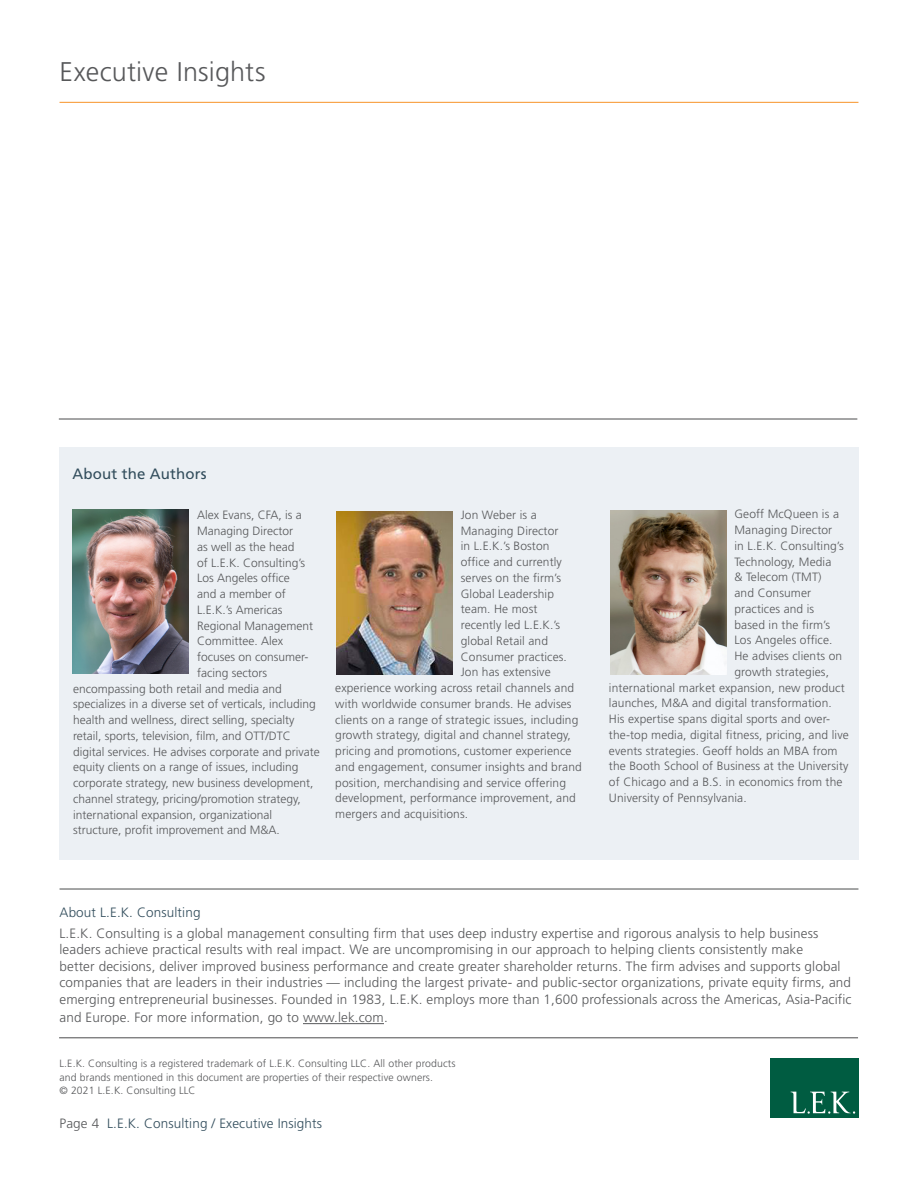
<style>
.page{position:relative;width:918px;height:1188px;background:#fff}
.page>*{position:absolute;margin:0;border:0;box-sizing:border-box;transform-origin:0 0}
.t1{font:300 27px "Frutiger";letter-spacing:.005em;color:#57585a}
.t2{font:15px "Frutiger";letter-spacing:.01em;color:#324d5c}
.t3{font:300 13.5px/16.5px "Frutiger";letter-spacing:.01em;color:#57585a}
.t4{font:300 13.5px "Frutiger";letter-spacing:.01em;color:#324d5c}
.t5{font:300 12px "Frutiger";letter-spacing:.01em;color:#57585a}
.t6{font:300 10.5px/13.5px "Frutiger";letter-spacing:.01em;color:#57585a}
.s1{color:#57585a}
</style>
<div class="page">
<hr style="left:60px;top:102px;width:798px;height:1px;background:#f79328">
<hr style="left:59px;top:1038px;width:799px;height:1px;background:#4b4c4d">
<hr style="left:60px;top:889px;width:798px;height:1px;background:#4b4c4d">
<hr style="left:303px;top:1023px;width:81px;height:1px;background:#57585a">
<div style="left:770px;top:1059px;width:88px;height:59px;background:#005c41"></div>
<svg style="left:791px;top:1092px;width:64px;height:22px"></svg>
<div style="left:59px;top:447px;width:799px;height:412px;background:#ecf0f4"></div>
<img style="left:73px;top:510px;width:116px;height:163px">
<img style="left:610px;top:511px;width:116px;height:163px">
<img style="left:336px;top:511px;width:116px;height:163px">
<hr style="left:59px;top:419px;width:798px;height:1px;background:#4b4c4d">
<h1 class="t1" style="left:60px;top:60px;width:207px">Executive Insights</h1>
<p class="t2" style="left:72px;top:468px;width:136px">About the Authors</p>
<p class="t5" style="left:197px;top:510px;width:106px">Alex Evans, CFA, is a</p>
<p class="t5" style="left:197px;top:526px;width:97px">Managing Director</p>
<p class="t5" style="left:197px;top:542px;width:99px">as well as the head</p>
<p class="t5" style="left:197px;top:557px;width:110px">of L.E.K. Consulting’s</p>
<p class="t5" style="left:197px;top:573px;width:94px">Los Angeles office</p>
<p class="t5" style="left:197px;top:589px;width:90px">and a member of</p>
<p class="t5" style="left:197px;top:605px;width:87px">L.E.K.’s Americas</p>
<p class="t5" style="left:197px;top:620px;width:118px">Regional Management</p>
<p class="t5" style="left:197px;top:636px;width:87px">Committee. Alex</p>
<p class="t5" style="left:197px;top:652px;width:113px">focuses on consumer-</p>
<p class="t5" style="left:197px;top:668px;width:71px">facing sectors</p>
<p class="t5" style="left:73px;top:683px;width:210px">encompassing both retail and media and</p>
<p class="t5" style="left:73px;top:699px;width:244px">specializes in a diverse set of verticals, including</p>
<p class="t5" style="left:73px;top:715px;width:223px">health and wellness, direct selling, specialty</p>
<p class="t5" style="left:73px;top:731px;width:219px">retail, sports, television, film, and OTT/DTC</p>
<p class="t5" style="left:73px;top:746px;width:248px">digital services. He advises corporate and private</p>
<p class="t5" style="left:73px;top:762px;width:227px">equity clients on a range of issues, including</p>
<p class="t5" style="left:73px;top:778px;width:242px">corporate strategy, new business development,</p>
<p class="t5" style="left:73px;top:794px;width:229px">channel strategy, pricing/promotion strategy,</p>
<p class="t5" style="left:73px;top:809px;width:200px">international expansion, organizational</p>
<p class="t5" style="left:73px;top:825px;width:208px">structure, profit improvement and M&amp;A.</p>
<p class="t5" style="left:461px;top:510px;width:78px">Jon Weber is a</p>
<p class="t5" style="left:461px;top:525px;width:99px">Managing Director</p>
<p class="t5" style="left:461px;top:541px;width:90px">in L.E.K.’s Boston</p>
<p class="t5" style="left:461px;top:557px;width:103px">office and currently</p>
<p class="t5" style="left:461px;top:573px;width:102px">serves on the firm’s</p>
<p class="t5" style="left:461px;top:588px;width:95px">Global Leadership</p>
<p class="t5" style="left:461px;top:604px;width:78px">team. He most</p>
<p class="t5" style="left:461px;top:620px;width:101px">recently led L.E.K.’s</p>
<p class="t5" style="left:461px;top:636px;width:89px">global Retail and</p>
<p class="t5" style="left:461px;top:651px;width:108px">Consumer practices.</p>
<p class="t5" style="left:461px;top:667px;width:91px">Jon has extensive</p>
<p class="t5" style="left:335px;top:683px;width:240px">experience working across retail channels and</p>
<p class="t5" style="left:335px;top:699px;width:238px">with worldwide consumer brands. He advises</p>
<p class="t5" style="left:335px;top:714px;width:245px">clients on a range of strategic issues, including</p>
<p class="t5" style="left:335px;top:730px;width:237px">growth strategy, digital and channel strategy,</p>
<p class="t5" style="left:335px;top:746px;width:238px">pricing and promotions, customer experience</p>
<p class="t5" style="left:335px;top:762px;width:248px">and engagement, consumer insights and brand</p>
<p class="t5" style="left:335px;top:777px;width:232px">position, merchandising and service offering</p>
<p class="t5" style="left:335px;top:793px;width:242px">development, performance improvement, and</p>
<p class="t5" style="left:335px;top:809px;width:134px">mergers and acquisitions.</p>
<p class="t5" style="left:735px;top:509px;width:106px">Geoff McQueen is a</p>
<p class="t5" style="left:735px;top:525px;width:99px">Managing Director</p>
<p class="t5" style="left:735px;top:541px;width:111px">in L.E.K. Consulting’s</p>
<p class="t5" style="left:735px;top:556px;width:98px">Technology, Media</p>
<p class="t5" style="left:735px;top:572px;width:89px">&amp; Telecom (TMT)</p>
<p class="t5" style="left:735px;top:588px;width:78px">and Consumer</p>
<p class="t5" style="left:735px;top:604px;width:81px">practices and is</p>
<p class="t5" style="left:735px;top:619px;width:97px">based in the firm’s</p>
<p class="t5" style="left:735px;top:635px;width:99px">Los Angeles office.</p>
<p class="t5" style="left:735px;top:651px;width:109px">He advises clients on</p>
<p class="t5" style="left:735px;top:667px;width:96px">growth strategies,</p>
<p class="t5" style="left:609px;top:682px;width:237px">international market expansion, new product</p>
<p class="t5" style="left:609px;top:698px;width:224px">launches, M&amp;A and digital transformation.</p>
<p class="t5" style="left:609px;top:714px;width:223px">His expertise spans digital sports and over-</p>
<p class="t5" style="left:609px;top:730px;width:241px">the-top media, digital fitness, pricing, and live</p>
<p class="t5" style="left:609px;top:745px;width:230px">events strategies. Geoff holds an MBA from</p>
<p class="t5" style="left:609px;top:761px;width:241px">the Booth School of Business at the University</p>
<p class="t5" style="left:609px;top:777px;width:235px">of Chicago and a B.S. in economics from the</p>
<p class="t5" style="left:609px;top:793px;width:139px">University of Pennsylvania.</p>
<p class="t4" style="left:60px;top:907px;width:143px">About L.E.K. Consulting</p>
<p class="t3" style="left:60px;top:926px;width:794px">L.E.K. Consulting is a global management consulting firm that uses deep industry expertise and rigorous analysis to help business leaders achieve practical results with real impact. We are uncompromising in our approach to helping clients consistently make<br>better decisions, deliver improved business performance and create greater shareholder returns. The firm advises and supports global companies that are leaders in their industries — including the largest private- and public-sector organizations, private equity firms, and emerging entrepreneurial businesses. Founded in 1983, L.E.K. employs more than 1,600 professionals across the Americas, Asia-Pacific</p>
<p class="t3" style="left:60px;top:1010px;width:330px">and Europe. For more information, go to www.lek.com.</p>
<p class="t6" style="left:60px;top:1057px;width:397px">L.E.K. Consulting is a registered trademark of L.E.K. Consulting LLC. All other products and brands mentioned in this document are properties of their respective owners.<br>© 2021 L.E.K. Consulting LLC</p>
<p class="t4" style="left:60px;top:1118px;width:264px"><span class="s1">Page 4</span> L.E.K. Consulting / Executive Insights</p>
</div>
